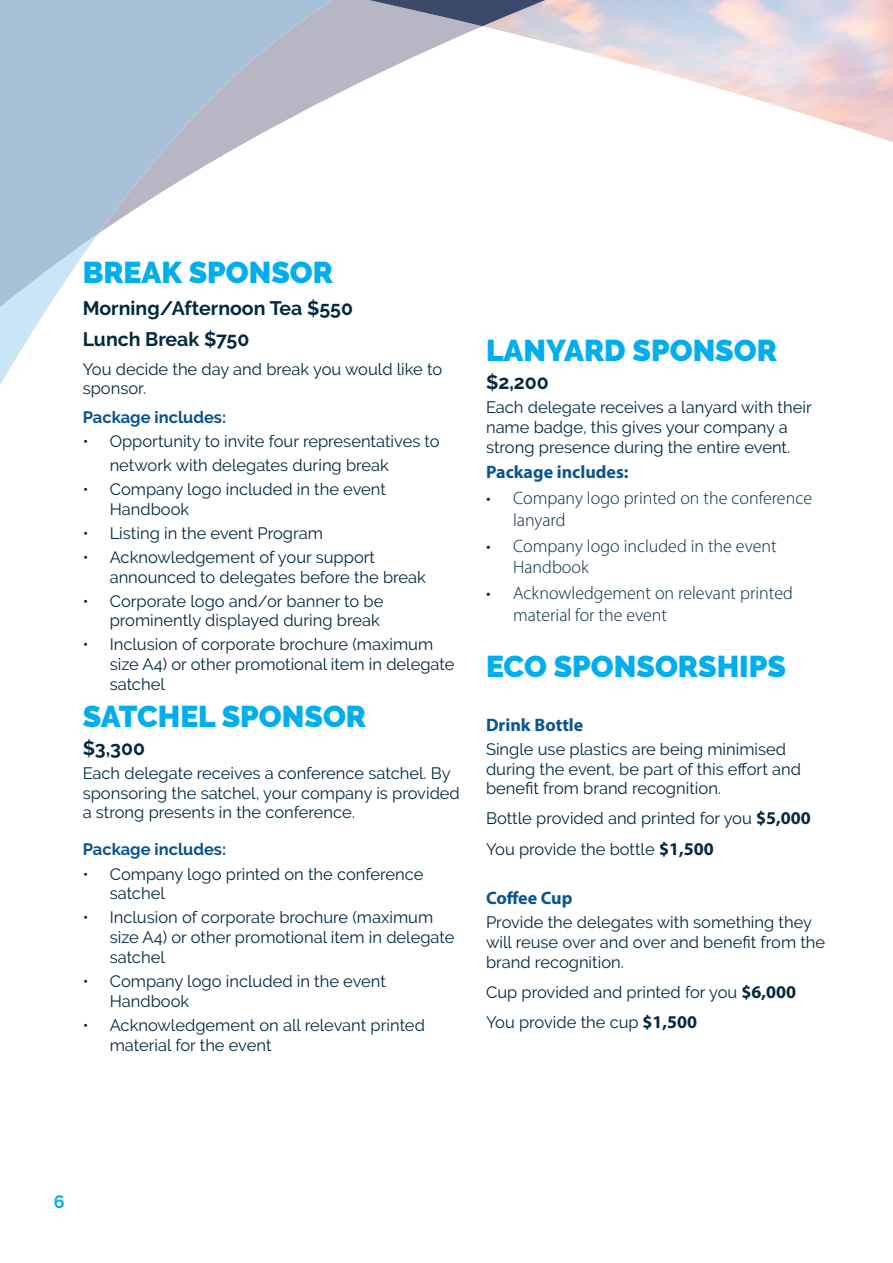
<style>
.page{position:relative;width:893px;height:1263px;background:#fff}
.page>*{position:absolute;margin:0;border:0;box-sizing:border-box;transform-origin:0 0}
.t1{font:900 30px "Raleway";color:#00aeef}
.t2{font:700 19.5px "Raleway";color:#022940}
.t3{font:300 18px/21.6px "Myriad Pro";color:#022940}
.t4{font:700 18px "Myriad Pro";color:#095591}
.t5{font:700 18px "Raleway";color:#00aeef}
.t6{font:16.5px/19.8px "Raleway";color:#022940}
.t7{font:700 16.5px "Raleway";color:#07528d}
.s1{font-family:"Myriad Pro";font-weight:700;font-size:18px;color:#04293f}
</style>
<div class="page">
<svg style="left:383px;top:0;width:510px;height:142px"></svg>
<svg style="left:383px;top:0;width:265px;height:26px;background:#9e9faf"></svg>
<svg style="left:0;top:339px;width:28px;height:46px"></svg>
<svg style="left:0;top:0;width:383px;height:339px"></svg>
<p class="t1" style="left:83px;top:255px;width:252px">BREAK SPONSOR</p>
<p class="t2" style="left:83px;top:297px;width:272px">Morning/Afternoon Tea $550</p>
<p class="t2" style="left:83px;top:328px;width:168px">Lunch Break $750</p>
<p class="t6" style="left:83px;top:359px;width:361px">You decide the day and break you would like to sponsor.</p>
<p class="t7" style="left:83px;top:407px;width:145px">Package includes:</p>
<p class="t6" style="left:83px;top:431px;width:358px">• Opportunity to invite four representatives to</p>
<p class="t6" style="left:110px;top:455px;width:281px">network with delegates during break</p>
<p class="t6" style="left:110px;top:479px;width:278px;text-indent:-27px">• Company logo included in the event<br>Handbook</p>
<p class="t6" style="left:83px;top:523px;width:242px">• Listing in the event Program</p>
<p class="t6" style="left:110px;top:547px;width:318px;text-indent:-27px">• Acknowledgement of your support announced to delegates before the break</p>
<p class="t6" style="left:83px;top:591px;width:302px;text-align:right">• Corporate logo and/or banner to be prominently displayed during break</p>
<p class="t6" style="left:110px;top:635px;width:346px;text-indent:-27px">• Inclusion of corporate brochure (maximum size A4) or other promotional item in delegate satchel</p>
<p class="t1" style="left:83px;top:699px;width:285px">SATCHEL SPONSOR</p>
<p class="t2" style="left:83px;top:737px;width:64px">$3,300</p>
<p class="t6" style="left:83px;top:763px;width:379px">Each delegate receives a conference satchel. By sponsoring the satchel, your company is provided a strong presents in the conference.</p>
<p class="t7" style="left:83px;top:840px;width:145px">Package includes:</p>
<p class="t6" style="left:110px;top:864px;width:315px;text-indent:-27px">• Company logo printed on the conference satchel</p>
<p class="t6" style="left:110px;top:908px;width:346px;text-indent:-27px">• Inclusion of corporate brochure (maximum size A4) or other promotional item in delegate satchel</p>
<p class="t6" style="left:110px;top:971px;width:278px;text-indent:-27px">• Company logo included in the event<br>Handbook</p>
<p class="t6" style="left:110px;top:1015px;width:317px;text-indent:-27px">• Acknowledgement on all relevant printed material for the event</p>
<p class="t1" style="left:486px;top:333px;width:292px">LANYARD SPONSOR</p>
<p class="t2" style="left:486px;top:371px;width:64px">$2,200</p>
<p class="t6" style="left:486px;top:397px;width:327px">Each delegate receives a lanyard with their name badge, this gives your company a strong presence during the entire event.</p>
<p class="t4" style="left:486px;top:461px;width:144px">Package includes:</p>
<p class="t3" style="left:513px;top:487px;width:301px;text-indent:-27px">• Company logo printed on the conference lanyard</p>
<p class="t3" style="left:513px;top:535px;width:265px;text-indent:-27px">• Company logo included in the event<br>Handbook</p>
<p class="t3" style="left:513px;top:582px;width:281px;text-indent:-27px">• Acknowledgement on relevant printed material for the event</p>
<p class="t1" style="left:486px;top:649px;width:301px">ECO SPONSORSHIPS</p>
<p class="t4" style="left:486px;top:713px;width:99px">Drink Bottle</p>
<p class="t6" style="left:486px;top:739px;width:316px">Single use plastics are being minimised during the event, be part of this effort and benefit from brand recognition.</p>
<p class="t6" style="left:486px;top:809px;width:326px">Bottle provided and printed for you <span class="s1">$5,000</span></p>
<p class="t6" style="left:486px;top:839px;width:229px">You provide the bottle <span class="s1">$1,500</span></p>
<p class="t4" style="left:486px;top:886px;width:88px">Coffee Cup</p>
<p class="t6" style="left:486px;top:912px;width:341px">Provide the delegates with something they will reuse over and over and benefit from the brand recognition.</p>
<p class="t6" style="left:486px;top:982px;width:312px">Cup provided and printed for you <span class="s1">$6,000</span></p>
<p class="t6" style="left:486px;top:1012px;width:212px">You provide the cup <span class="s1">$1,500</span></p>
<p class="t5" style="left:54px;top:1192px;width:12px">6</p>
</div>
